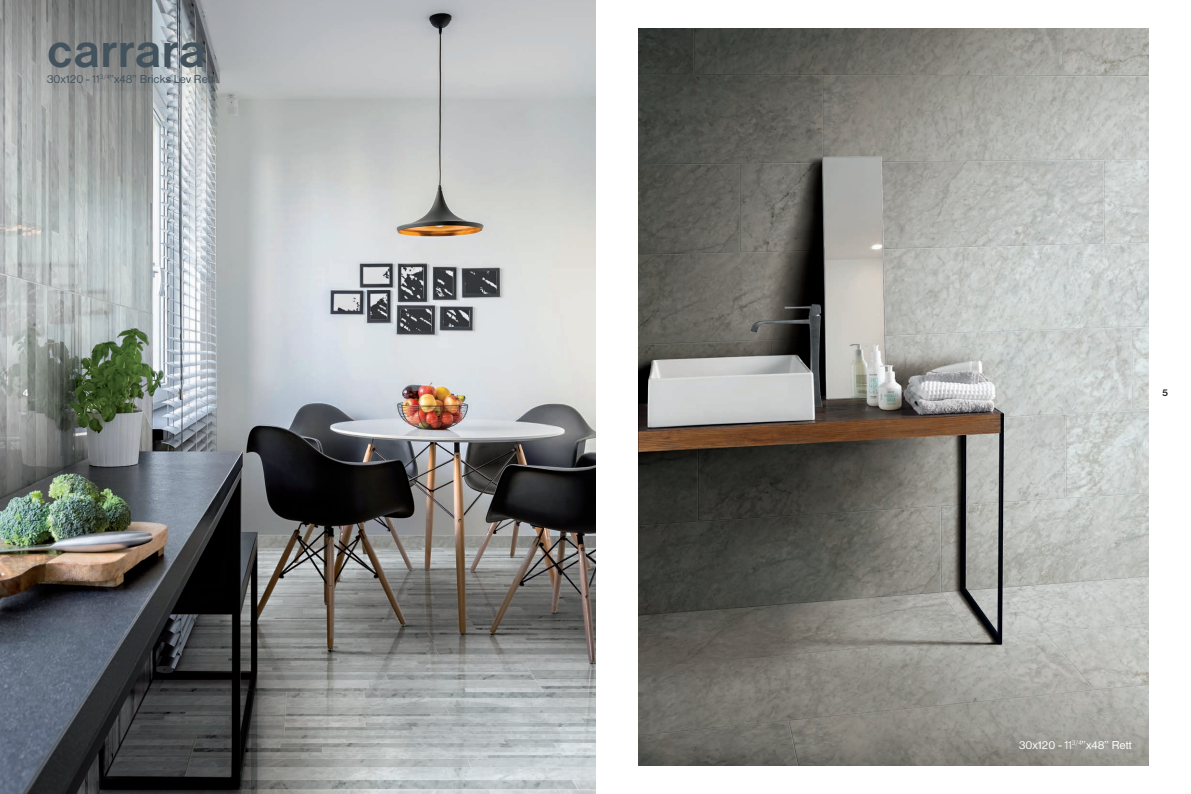
<style>
.page{position:relative;width:1191px;height:794px;background:#fff}
.page>*{position:absolute;margin:0;border:0;box-sizing:border-box;transform-origin:0 0}
.t1{font:700 49.3px "Nimbus San D";color:#43535e}
.t2{font:12px "Nimbus San D";color:#43535e}
.t3{font:12px "Nimbus San D";color:#fff}
.t4{font:700 10px "Nimbus San D";color:#fff}
.t5{font:700 10px "Nimbus San D";color:#231f20}
.s1{font-family:"Nimbus San D Ligh"}
</style>
<div class="page">
<img style="left:0;top:0;width:595px;height:794px">
<img style="left:638px;top:28px;width:510px;height:737px">
<h1 class="t1" style="left:47px;top:23px;width:160px">carrara</h1>
<p class="t2" style="left:47px;top:72px;width:169px">30x120 - <span class="s1">11</span><sup>3/4</sup>”x48” Bricks Lev Rett</p>
<p class="t4" style="left:23px;top:387px;width:7px">4</p>
<p class="t5" style="left:1162px;top:387px;width:7px">5</p>
<p class="t3" style="left:1018px;top:738px;width:115px">30x120 - <span class="s1">11</span><sup>3/4</sup>”x48” Rett</p>
</div>
